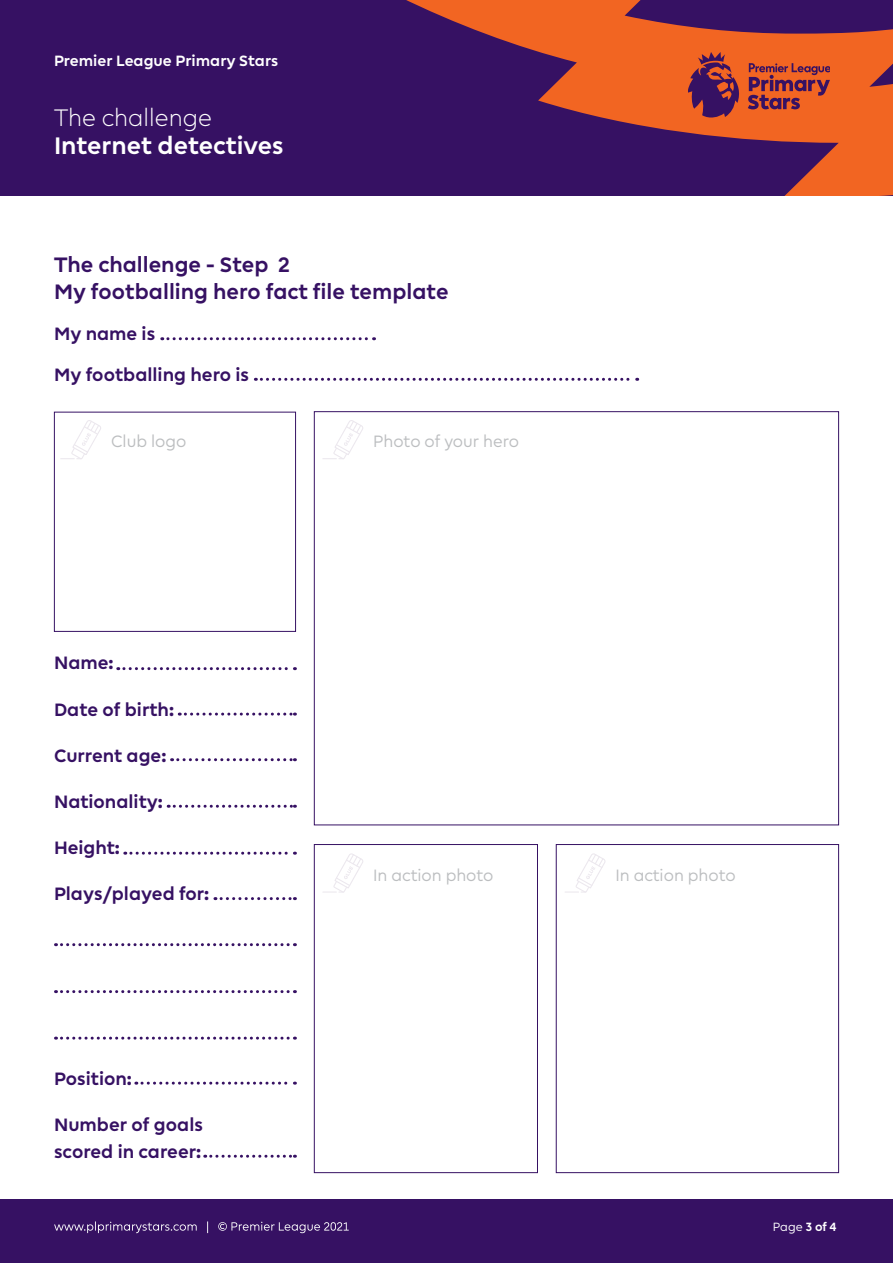
<style>
.page{position:relative;width:893px;height:1263px;background:#fff}
.page>*{position:absolute;margin:0;border:0;box-sizing:border-box;transform-origin:0 0}
.Resource_Title_White{font:700 24px "Premier League";color:#fff}
.Resource_Identifier{font:300 24px "Premier League";color:#fff}
.t1{font:700 21px "Premier League";color:#361163}
.Instructions{font:700 18px/27px "Premier League";color:#361163}
.Bullets{font:16.5px "Premier League";color:#bcbec0}
.t2{font:700 15px "Premier League";color:#fff}
.t3{font:12px "Premier League";color:#fff}
.s1{font-weight:700}
</style>
<div class="page">
<div style="left:0;top:1199px;width:893px;height:64px;background:#361163"></div>
<svg style="left:54px;top:1221px;width:295px;height:12px"></svg>
<div style="left:0;top:0;width:893px;height:196px;background:#361163"></div>
<svg style="left:406px;top:0;width:487px;height:196px"></svg>
<svg style="left:118px;top:667px;width:177px;height:3px"></svg>
<svg style="left:125px;top:852px;width:170px;height:3px"></svg>
<svg style="left:172px;top:758px;width:123px;height:3px"></svg>
<svg style="left:56px;top:990px;width:239px;height:3px"></svg>
<svg style="left:56px;top:1037px;width:239px;height:3px"></svg>
<svg style="left:136px;top:1082px;width:159px;height:3px"></svg>
<svg style="left:56px;top:943px;width:239px;height:3px"></svg>
<svg style="left:179px;top:713px;width:116px;height:3px"></svg>
<svg style="left:215px;top:897px;width:80px;height:3px"></svg>
<svg style="left:168px;top:805px;width:127px;height:3px"></svg>
<svg style="left:205px;top:1155px;width:90px;height:3px"></svg>
<svg style="left:689px;top:52px;width:140px;height:66px"></svg>
<svg style="left:162px;top:337px;width:213px;height:3px"></svg>
<svg style="left:255px;top:378px;width:383px;height:3px"></svg>
<svg style="left:54px;top:411px;width:242px;height:221px"></svg>
<svg style="left:314px;top:411px;width:525px;height:415px"></svg>
<svg style="left:314px;top:844px;width:224px;height:329px"></svg>
<svg style="left:555px;top:844px;width:284px;height:329px"></svg>
<p class="t2" style="left:54px;top:52px;width:226px">Premier League Primary Stars</p>
<p class="Resource_Identifier" style="left:54px;top:104px;width:159px">The challenge</p>
<p class="Resource_Title_White" style="left:54px;top:133px;width:231px">Internet detectives</p>
<h2 class="t1" style="left:54px;top:253px;width:237px">The challenge - Step 2</h2>
<h2 class="t1" style="left:54px;top:280px;width:396px">My footballing hero fact file template</h2>
<p class="Instructions" style="left:54px;top:321px;width:103px">My name is</p>
<p class="Instructions" style="left:54px;top:361px;width:197px">My footballing hero is</p>
<p class="Bullets" style="left:111px;top:433px;width:77px">Club logo</p>
<p class="Bullets" style="left:373px;top:433px;width:147px">Photo of your hero</p>
<p class="Instructions" style="left:54px;top:650px;width:61px">Name:</p>
<p class="Instructions" style="left:54px;top:696px;width:122px">Date of birth:</p>
<p class="Instructions" style="left:54px;top:742px;width:114px">Current age:</p>
<p class="Instructions" style="left:54px;top:788px;width:110px">Nationality:</p>
<p class="Instructions" style="left:54px;top:834px;width:68px">Height:</p>
<p class="Instructions" style="left:54px;top:881px;width:157px">Plays/played for:</p>
<p class="Instructions" style="left:54px;top:1065px;width:79px">Position:</p>
<p class="Instructions" style="left:54px;top:1111px;width:151px">Number of goals scored in career:</p>
<p class="Bullets" style="left:373px;top:866px;width:122px">In action photo</p>
<p class="Bullets" style="left:615px;top:866px;width:122px">In action photo</p>
<p class="t3" style="left:773px;top:1220px;width:65px">Page <span class="s1">3 of 4</span></p>
</div>
